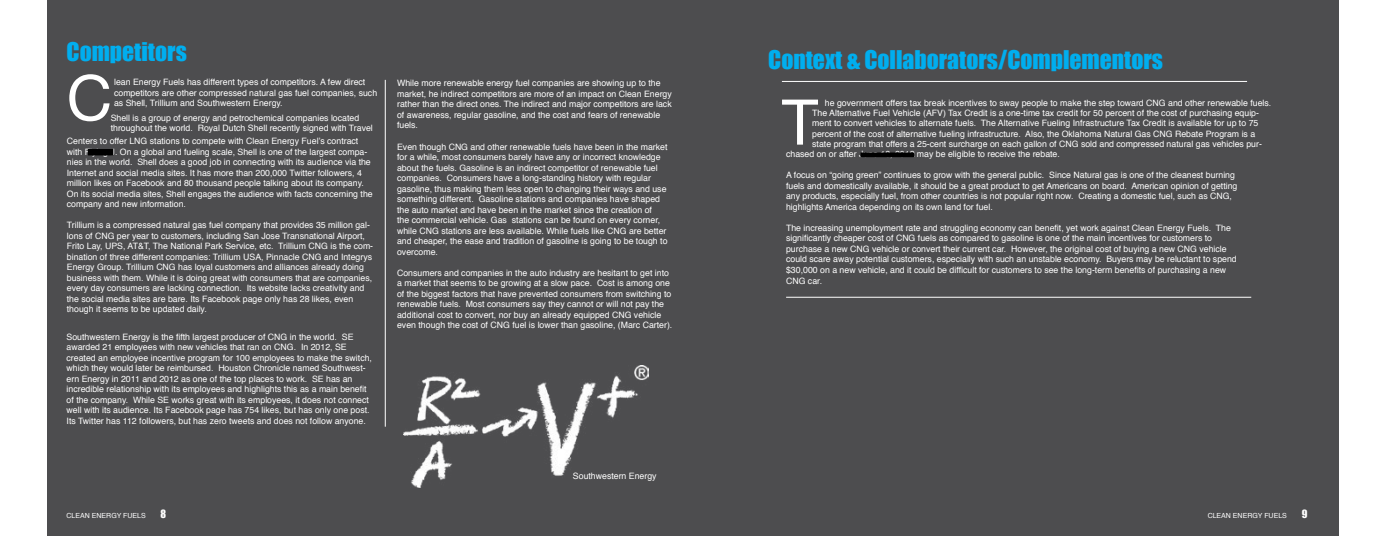
<style>
.page{position:relative;width:1386px;height:536px;background:#fff}
.page>*{position:absolute;margin:0;border:0;box-sizing:border-box;transform-origin:0 0}
.t1{font:63px "Helvetica Neue";color:#fff}
.t2{font:23.62px "Impact";color:#00aeef}
.t3{font:10.5px "Impact";color:#fff}
.t4{font:8.75px/10.5px "Helvetica";color:#fff}
.t5{font:7px "Helvetica";color:#fff}
</style>
<div class="page">
<div style="left:47px;top:0;width:646px;height:536px;background:#4d4d4f"></div>
<div style="left:693px;top:0;width:646px;height:536px;background:#4d4d4f"></div>
<hr style="left:385px;top:80px;width:1px;height:346px;background:#fff">
<hr style="left:782px;top:81px;width:465px;height:1px;background:#fff">
<hr style="left:786px;top:297px;width:465px;height:1px;background:#fff">
<img style="left:404px;top:366px;width:245px;height:121px">
<hr style="left:861px;top:153px;width:52px;height:4px;background:#000">
<div style="left:861px;top:152px;width:53px;height:5px;border:1px solid #000"></div>
<div style="left:89px;top:149px;width:24px;height:6px;background:#000"></div>
<h2 class="t2" style="left:67px;top:33px;width:122px">Competitors</h2>
<h1 class="t1" style="left:67px;top:52px;width:47px">C</h1>
<p class="t4" style="left:114px;top:77px;width:265px">lean Energy Fuels has different types of competitors. A few direct competitors are other compressed natural gas fuel companies, such as Shell, Trillium and Southwestern Energy.</p>
<p class="t4" style="left:67px;top:136px;width:307px">Centers to offer LNG stations to compete with Clean Energy Fuel’s contract with Flying J. On a global and fueling scale, Shell is one of the largest compa&shy;nies in the world. Shell does a good job in connecting with its audience via the Internet and social media sites. It has more than 200,000 Twitter followers, 4 million likes on Facebook and 80 thousand people talking about its company.<br>On its social media sites, Shell engages the audience with facts concerning the company and new information.</p>
<p class="t4" style="left:67px;top:220px;width:308px">Trillium is a compressed natural gas fuel company that provides 35 million gal&shy;lons of CNG per year to customers, including San Jose Transnational Airport, Frito Lay, UPS, AT&amp;T, The National Park Service, etc. Trillium CNG is the com&shy;bination of three different companies: Trillium USA, Pinnacle CNG and Integrys Energy Group. Trillium CNG has loyal customers and alliances already doing business with them. While it is doing great with consumers that are companies, every day consumers are lacking connection. Its website lacks creativity and the social media sites are bare. Its Facebook page only has 28 likes, even though it seems to be updated daily.</p>
<p class="t4" style="left:111px;top:113px;width:264px">Shell is a group of energy and petrochemical companies located throughout the world. Royal Dutch Shell recently signed with Travel</p>
<p class="t4" style="left:67px;top:331px;width:307px">Southwestern Energy is the fifth largest producer of CNG in the world. SE awarded 21 employees with new vehicles that ran on CNG. In 2012, SE created an employee incentive program for 100 employees to make the switch, which they would later be reimbursed. Houston Chronicle named Southwest&shy;ern Energy in 2011 and 2012 as one of the top places to work. SE has an incredible relationship with its employees and highlights this as a main benefit of the company. While SE works great with its employees, it does not connect well with its audience. Its Facebook page has 754 likes, but has only one post.<br>Its Twitter has 112 followers, but has zero tweets and does not follow anyone.</p>
<p class="t4" style="left:397px;top:78px;width:276px">While more renewable energy fuel companies are showing up to the market, he indirect competitors are more of an impact on Clean Energy rather than the direct ones. The indirect and major competitors are lack of awareness, regular gasoline, and the cost and fears of renewable fuels.</p>
<p class="t4" style="left:397px;top:141px;width:272px">Even though CNG and other renewable fuels have been in the market for a while, most consumers barely have any or incorrect knowledge about the fuels. Gasoline is an indirect competitor of renewable fuel companies. Consumers have a long-standing history with regular gasoline, thus making them less open to changing their ways and use something different. Gasoline stations and companies have shaped the auto market and have been in the market since the creation of<br>the commercial vehicle. Gas stations can be found on every corner, while CNG stations are less available. While fuels like CNG are better and cheaper, the ease and tradition of gasoline is going to be tough to overcome.</p>
<p class="t4" style="left:397px;top:267px;width:277px">Consumers and companies in the auto industry are hesitant to get into a market that seems to be growing at a slow pace. Cost is among one of the biggest factors that have prevented consumers from switching to renewable fuels. Most consumers say they cannot or will not pay the additional cost to convert, nor buy an already equipped CNG vehicle even though the cost of CNG fuel is lower than gasoline, (Marc Carter).</p>
<p class="t4" style="left:573px;top:471px;width:85px">Southwestern Energy</p>
<h2 class="t2" style="left:768px;top:41px;width:396px">Context &amp; Collaborators/Complementors</h2>
<p class="t4" style="left:825px;top:98px;width:448px">he government offers tax break incentives to sway people to make the step toward CNG and other renewable fuels.</p>
<p class="t4" style="left:812px;top:108px;width:448px">The Alternative Fuel Vehicle (AFV) Tax Credit is a one-time tax credit for 50 percent of the cost of purchasing equip-</p>
<p class="t4" style="left:812px;top:118px;width:448px">ment to convert vehicles to alternate fuels. The Alternative Fueling Infrastructure Tax Credit is available for up to 75</p>
<p class="t4" style="left:812px;top:129px;width:445px">percent of the cost of alternative fueling infrastructure. Also, the Oklahoma Natural Gas CNG Rebate Program is a</p>
<p class="t4" style="left:812px;top:139px;width:451px">state program that offers a 25-cent surcharge on each gallon of CNG sold and compressed natural gas vehicles pur-</p>
<p class="t4" style="left:786px;top:149px;width:275px">chased on or after June 18, 2012 may be eligible to receive the rebate.</p>
<p class="t4" style="left:786px;top:170px;width:453px">A focus on “going green” continues to grow with the general public. Since Natural gas is one of the cleanest burning fuels and domestically available, it should be a great product to get Americans on board. American opinion of getting any products, especially fuel, from other countries is not popular right now. Creating a domestic fuel, such as CNG, highlights America depending on its own land for fuel.</p>
<p class="t4" style="left:786px;top:223px;width:452px">The increasing unemployment rate and struggling economy can benefit, yet work against Clean Energy Fuels. The significantly cheaper cost of CNG fuels as compared to gasoline is one of the main incentives for customers to purchase a new CNG vehicle or convert their current car. However, the original cost of buying a new CNG vehicle could scare away potential customers, especially with such an unstable economy. Buyers may be reluctant to spend $30,000 on a new vehicle, and it could be difficult for customers to see the long-term benefits of purchasing a new CNG car.</p>
<h1 class="t1" style="left:782px;top:77px;width:38px">T</h1>
<p class="t5" style="left:67px;top:510px;width:81px">CLEAN ENERGY FUELS</p>
<p class="t3" style="left:161px;top:505px;width:7px">8</p>
<p class="t5" style="left:1208px;top:510px;width:81px">CLEAN ENERGY FUELS</p>
<p class="t3" style="left:1302px;top:505px;width:7px">9</p>
</div>
